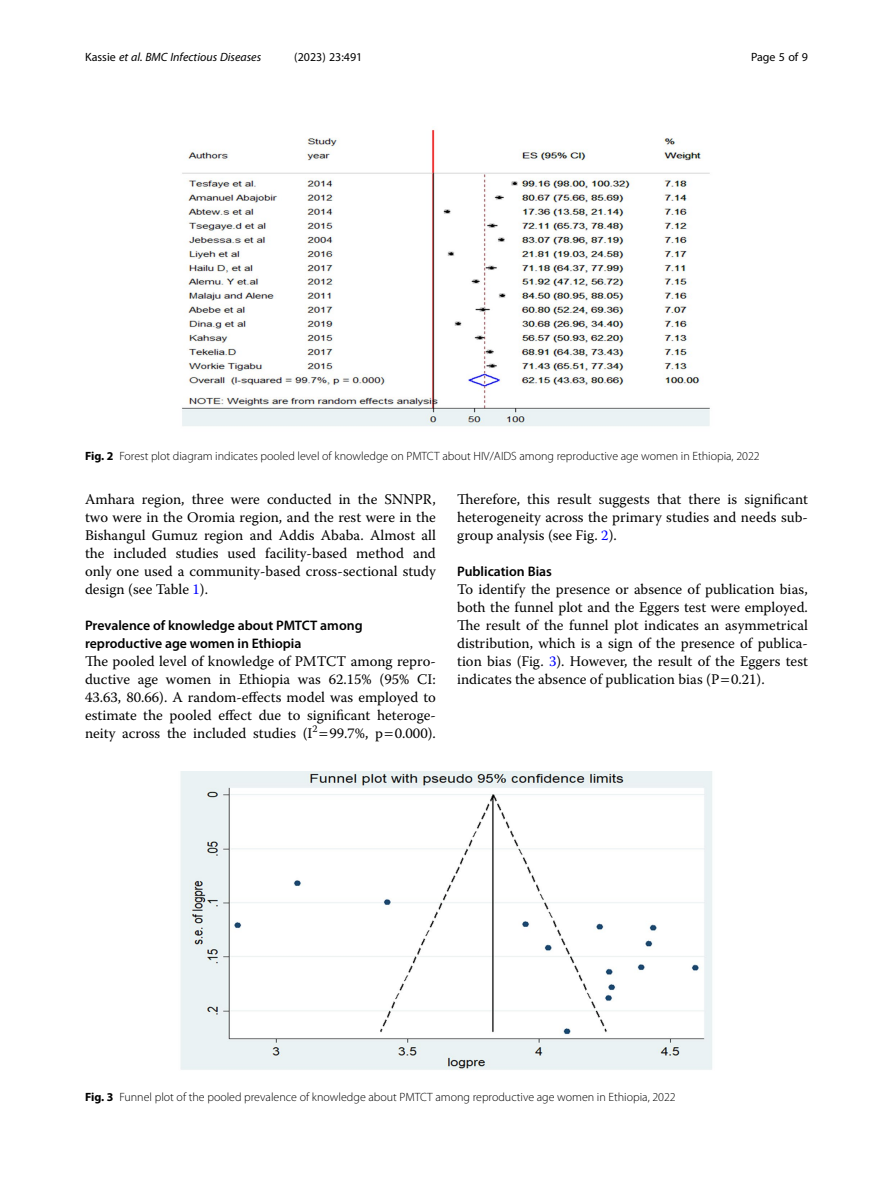
<style>
.page{position:relative;width:893px;height:1191px;background:#fff}
.page>*{position:absolute;margin:0;border:0;box-sizing:border-box;transform-origin:0 0}
.Body_Text{font:14.7px/18px "Warnock Pro";color:#000;text-align:justify}
.Head_2{font:600 13.8px/18px "Myriad Pro";color:#000}
.Figure_Caption{font:300 12px "Myriad Pro";color:#000}
.t1{font:italic 12px "Myriad Pro";color:#000}
.t2{font:12px "Myriad Pro";color:#000}
.s1{font-style:normal}
.s2{font-weight:700}
.s3{color:#00f}
</style>
<div class="page">
<img style="left:180px;top:771px;width:532px;height:299px">
<img style="left:182px;top:129px;width:528px;height:297px">
<p class="t1" style="left:85px;top:50px;width:178px"><span class="s1">Kassie</span> et al. BMC Infectious Diseases</p>
<p class="t2" style="left:294px;top:50px;width:70px">(2023) 23:491</p>
<p class="t2" style="left:751px;top:50px;width:58px">Page 5 of 9</p>
<p class="Figure_Caption" style="left:85px;top:449px;width:676px"><span class="s2">Fig. 2</span> Forest plot diagram indicates pooled level of knowledge on PMTCT about HIV/AIDS among reproductive age women in Ethiopia, 2022</p>
<p class="Body_Text" style="left:85px;top:490px;width:352px">Amhara region, three were conducted in the SNNPR, two were in the Oromia region, and the rest were in the Bishangul Gumuz region and Addis Ababa. Almost all the included studies used facility-based method and only one used a community-based cross-sectional study design (see Table <span class="s3">1</span>).</p>
<p class="Head_2" style="left:85px;top:616px;width:279px">Prevalence of knowledge about PMTCT among reproductive age women in Ethiopia</p>
<p class="Body_Text" style="left:85px;top:652px;width:352px">The pooled level of knowledge of PMTCT among repro&shy;ductive age women in Ethiopia was 62.15% (95% CI:<br>43.63, 80.66). A random-effects model was employed to estimate the pooled effect due to significant heteroge&shy;neity across the included studies (I<sup>2</sup> 99.7%, p 0.000).</p>
<p class="Body_Text" style="left:457px;top:490px;width:352px">Therefore, this result suggests that there is significant heterogeneity across the primary studies and needs sub&shy;group analysis (see Fig. <span class="s3">2</span>).</p>
<p class="Head_2" style="left:457px;top:562px;width:96px">Publication Bias</p>
<p class="Body_Text" style="left:457px;top:580px;width:352px">To identify the presence or absence of publication bias, both the funnel plot and the Eggers test were employed.<br>The result of the funnel plot indicates an asymmetrical distribution, which is a sign of the presence of publica&shy;tion bias (Fig. <span class="s3">3</span>). However, the result of the Eggers test indicates the absence of publication bias (P 0.21).</p>
<p class="Figure_Caption" style="left:85px;top:1090px;width:592px"><span class="s2">Fig. 3</span> Funnel plot of the pooled prevalence of knowledge about PMTCT among reproductive age women in Ethiopia, 2022</p>
</div>
